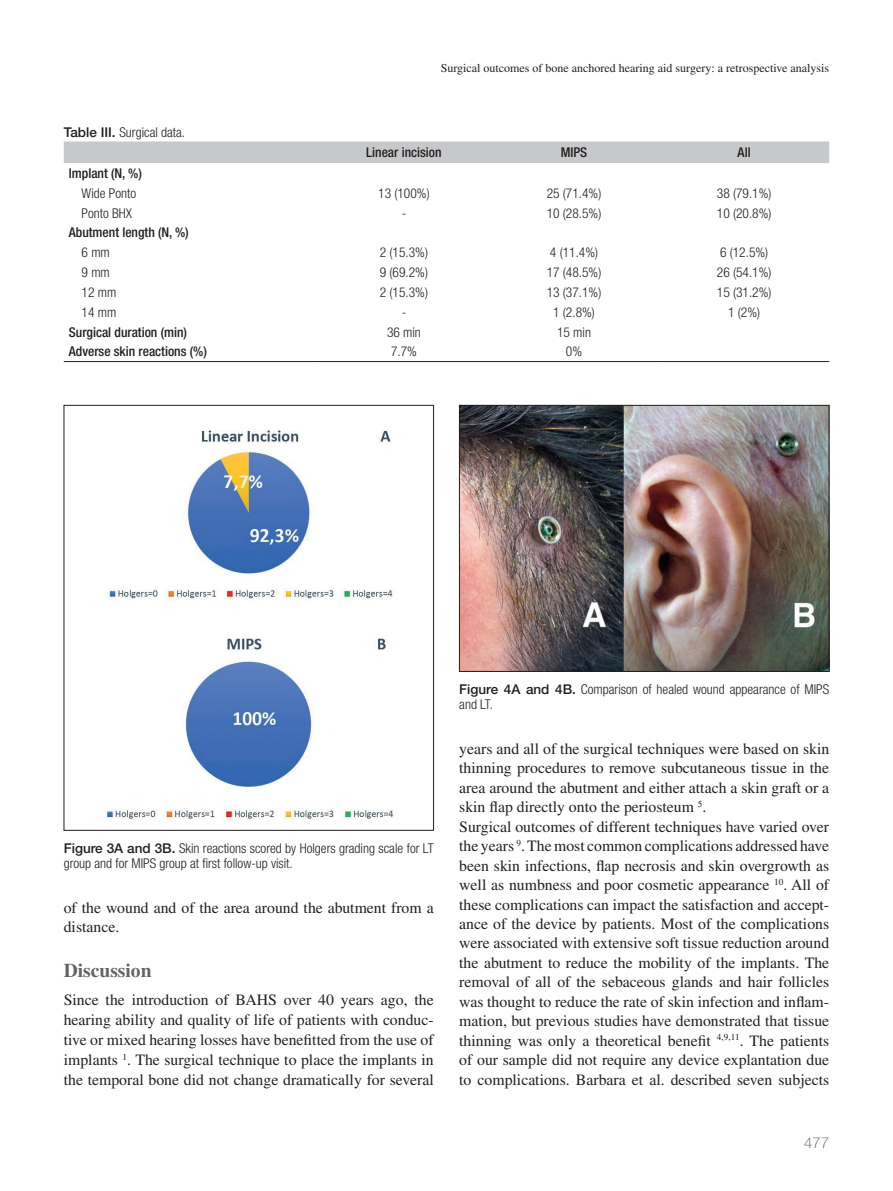
<style>
.page{position:relative;width:893px;height:1191px;background:#fff}
.page>*{position:absolute;margin:0;border:0;box-sizing:border-box;transform-origin:0 0}
.CAPITOLO{font:700 19.5px "Times LT Std";color:#636366}
.TESTO_base{font:15.75px/19.5px "Times LT Std";color:#231f20;text-align:justify}
.t1{font:100 15px "Helvetica Neue LT Std";color:#4b4c4d}
.FIG_didascalia{font:300 condensed 13.5px/15px "Helvetica Neue LT Std";color:#231f20}
.TAB_testo{font:300 condensed 13.5px "Helvetica Neue LT Std";color:#231f20}
.TAB_testo__colonna1{font:500 condensed 13.5px "Helvetica Neue LT Std";color:#231f20}
.TAB_testo__colonna1-2{font:300 condensed 13.5px "Helvetica Neue LT Std";color:#231f20}
.TAB_testo-2{font:500 condensed 13.5px "Helvetica Neue LT Std";color:#231f20}
.TAB_dida{font:300 condensed 13.5px "Helvetica Neue LT Std";color:#231f20}
.TAB_intestazione{font:500 condensed 13.5px "Helvetica Neue LT Std";color:#231f20}
.t2{font:12px "Times LT Std";color:#231f20}
.s1{font-weight:500;font-stretch:normal}
</style>
<div class="page">
<div style="left:64px;top:141px;width:765px;height:22px;background:#c7c8ca"></div>
<hr style="left:64px;top:361px;width:255px;height:1px;background:#231f20">
<hr style="left:319px;top:361px;width:170px;height:1px;background:#231f20">
<hr style="left:489px;top:361px;width:170px;height:1px;background:#231f20">
<hr style="left:659px;top:361px;width:170px;height:1px;background:#231f20">
<img style="left:107px;top:430px;width:286px;height:390px">
<div style="left:64px;top:405px;width:370px;height:425px;border:1px solid #231f20"></div>
<img style="left:461px;top:407px;width:366px;height:262px">
<div style="left:459px;top:405px;width:370px;height:266px;border:1px solid #231f20"></div>
<p class="TAB_dida" style="left:64px;top:125px;width:123px"><span class="s1">Table III.</span> Surgical data.</p>
<p class="t2" style="left:441px;top:61px;width:390px">Surgical outcomes of bone anchored hearing aid surgery: a retrospective analysis</p>
<p class="TAB_intestazione" style="left:366px;top:144px;width:77px">Linear incision</p>
<p class="TAB_intestazione" style="left:561px;top:144px;width:28px">MIPS</p>
<p class="TAB_intestazione" style="left:738px;top:144px;width:15px">All</p>
<p class="TAB_testo__colonna1" style="left:69px;top:165px;width:74px">Implant (N, %)</p>
<p class="TAB_testo__colonna1-2" style="left:82px;top:185px;width:56px">Wide Ponto</p>
<p class="TAB_testo" style="left:378px;top:185px;width:53px">13 (100%)</p>
<p class="TAB_testo" style="left:547px;top:185px;width:56px">25 (71.4%)</p>
<p class="TAB_testo" style="left:717px;top:185px;width:56px">38 (79.1%)</p>
<p class="TAB_testo__colonna1-2" style="left:82px;top:205px;width:52px">Ponto BHX</p>
<p class="TAB_testo" style="left:402px;top:205px;width:6px">-</p>
<p class="TAB_testo" style="left:547px;top:205px;width:56px">10 (28.5%)</p>
<p class="TAB_testo" style="left:717px;top:205px;width:56px">10 (20.8%)</p>
<p class="TAB_testo__colonna1" style="left:69px;top:224px;width:121px">Abutment length (N, %)</p>
<p class="TAB_testo__colonna1-2" style="left:82px;top:245px;width:30px">6 mm</p>
<p class="TAB_testo" style="left:380px;top:245px;width:50px">2 (15.3%)</p>
<p class="TAB_testo" style="left:550px;top:245px;width:50px">4 (11.4%)</p>
<p class="TAB_testo" style="left:720px;top:245px;width:50px">6 (12.5%)</p>
<p class="TAB_testo__colonna1-2" style="left:82px;top:264px;width:30px">9 mm</p>
<p class="TAB_testo" style="left:380px;top:264px;width:50px">9 (69.2%)</p>
<p class="TAB_testo" style="left:547px;top:264px;width:56px">17 (48.5%)</p>
<p class="TAB_testo" style="left:717px;top:264px;width:56px">26 (54.1%)</p>
<p class="TAB_testo__colonna1-2" style="left:82px;top:284px;width:36px">12 mm</p>
<p class="TAB_testo" style="left:380px;top:284px;width:50px">2 (15.3%)</p>
<p class="TAB_testo" style="left:547px;top:284px;width:56px">13 (37.1%)</p>
<p class="TAB_testo" style="left:717px;top:284px;width:56px">15 (31.2%)</p>
<p class="TAB_testo__colonna1-2" style="left:82px;top:304px;width:36px">14 mm</p>
<p class="TAB_testo" style="left:402px;top:304px;width:6px">-</p>
<p class="TAB_testo" style="left:553px;top:304px;width:43px">1 (2.8%)</p>
<p class="TAB_testo" style="left:728px;top:304px;width:33px">1 (2%)</p>
<p class="TAB_testo__colonna1" style="left:69px;top:324px;width:120px">Surgical duration (min)</p>
<p class="TAB_testo" style="left:387px;top:324px;width:35px">36 min</p>
<p class="TAB_testo" style="left:557px;top:324px;width:35px">15 min</p>
<p class="TAB_testo-2" style="left:69px;top:343px;width:140px">Adverse skin reactions (%)</p>
<p class="TAB_testo" style="left:391px;top:344px;width:27px">7.7%</p>
<p class="TAB_testo" style="left:566px;top:344px;width:18px">0%</p>
<p class="FIG_didascalia" style="left:64px;top:840px;width:371px"><span class="s1">Figure 3A and 3B.</span> Skin reactions scored by Holgers grading scale for LT group and for MIPS group at first follow-up visit.</p>
<p class="TESTO_base" style="left:64px;top:897px;width:371px">of the wound and of the area around the abutment from a distance.</p>
<p class="CAPITOLO" style="left:64px;top:959px;width:89px">Discussion</p>
<p class="TESTO_base" style="left:64px;top:990px;width:371px">Since the introduction of BAHS over 40 years ago, the hearing ability and quality of life of patients with conduc&shy;tive or mixed hearing losses have benefitted from the use of implants <sup>1</sup>. The surgical technique to place the implants in the temporal bone did not change dramatically for several</p>
<p class="FIG_didascalia" style="left:459px;top:681px;width:371px"><span class="s1">Figure 4A and 4B.</span> Comparison of healed wound appearance of MIPS and LT.</p>
<p class="TESTO_base" style="left:459px;top:738px;width:371px">years and all of the surgical techniques were based on skin thinning procedures to remove subcutaneous tissue in the area around the abutment and either attach a skin graft or a skin flap directly onto the periosteum <sup>5</sup>.</p>
<p class="TESTO_base" style="left:459px;top:816px;width:371px">Surgical outcomes of different techniques have varied over the years <sup>9</sup>. The most common complications addressed have been skin infections, flap necrosis and skin overgrowth as well as numbness and poor cosmetic appearance <sup>10</sup>. All of these complications can impact the satisfaction and accept&shy;ance of the device by patients. Most of the complications were associated with extensive soft tissue reduction around the abutment to reduce the mobility of the implants. The removal of all of the sebaceous glands and hair follicles was thought to reduce the rate of skin infection and inflam&shy;mation, but previous studies have demonstrated that tissue thinning was only a theoretical benefit <sup>4,9,11</sup>. The patients of our sample did not require any device explantation due to complications. Barbara et al. described seven subjects</p>
<p class="t1" style="left:804px;top:1134px;width:27px">477</p>
</div>
